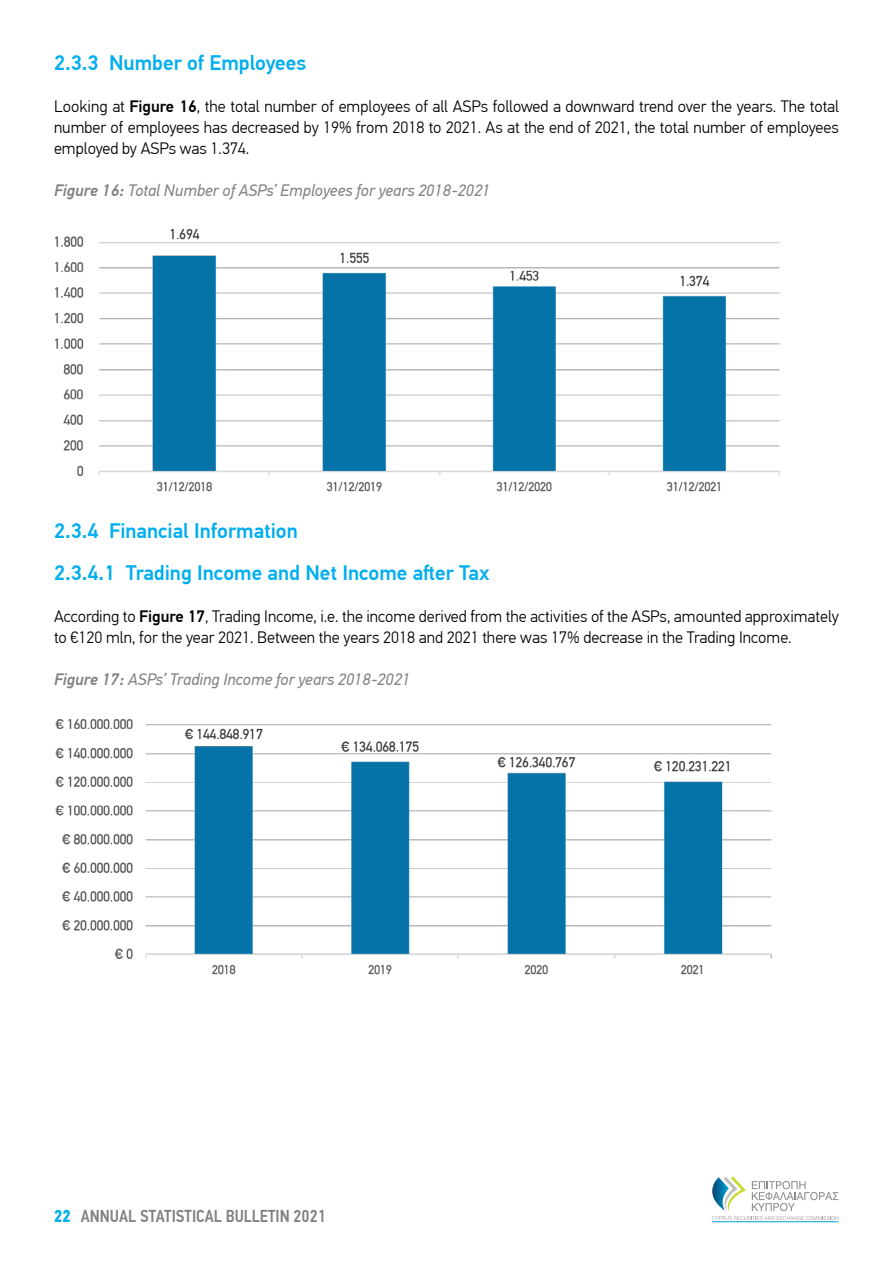
<style>
.page{position:relative;width:893px;height:1263px;background:#fff}
.page>*{position:absolute;margin:0;border:0;box-sizing:border-box;transform-origin:0 0}
.t1{font:500 21px/42px "PF Din Text Pro";color:#00aeef}
.t2{font:500 17.25px "PF Din Text Cond Pro";color:#808285}
.t3{font:300 16.5px/21px "PF Din Text Pro";color:#000;text-align:justify}
.t4{font:italic 16.5px "PF Din Text Pro";color:#808285}
.s1{font-weight:500}
.s2{font-weight:700;color:#00aeef}
</style>
<div class="page">
<hr style="left:712px;top:1221px;width:126px;height:1px;background:#009bdf">
<svg style="left:712px;top:1176px;width:126px;height:44px"></svg>
<img style="left:55px;top:228px;width:725px;height:264px">
<img style="left:55px;top:719px;width:717px;height:255px">
<p class="t1" style="left:54px;top:42px;width:254px">2.3.3 Number of Employees</p>
<p class="t3" style="left:54px;top:96px;width:786px">Looking at <span class="s1">Figure 16</span>, the total number of employees of all ASPs followed a downward trend over the years. The total number of employees has decreased by 19% from 2018 to 2021. As at the end of 2021, the total number of employees employed by ASPs was 1.374.</p>
<p class="t4" style="left:54px;top:181px;width:438px"><span class="s1">Figure 16:</span> Total Number of ASPs’ Employees for years 2018-2021</p>
<p class="t1" style="left:54px;top:510px;width:437px">2.3.4 Financial Information<br>2.3.4.1 Trading Income and Net Income after Tax</p>
<p class="t3" style="left:54px;top:606px;width:786px">According to <span class="s1">Figure 17</span>, Trading Income, i.e. the income derived from the activities of the ASPs, amounted approximately to €120 mln, for the year 2021. Between the years 2018 and 2021 there was 17% decrease in the Trading Income.</p>
<p class="t4" style="left:54px;top:670px;width:358px"><span class="s1">Figure 17:</span> ASPs’ Trading Income for years 2018-2021</p>
<p class="t2" style="left:54px;top:1206px;width:273px"><span class="s2">22</span> ANNUAL STATISTICAL BULLETIN 2021</p>
</div>
